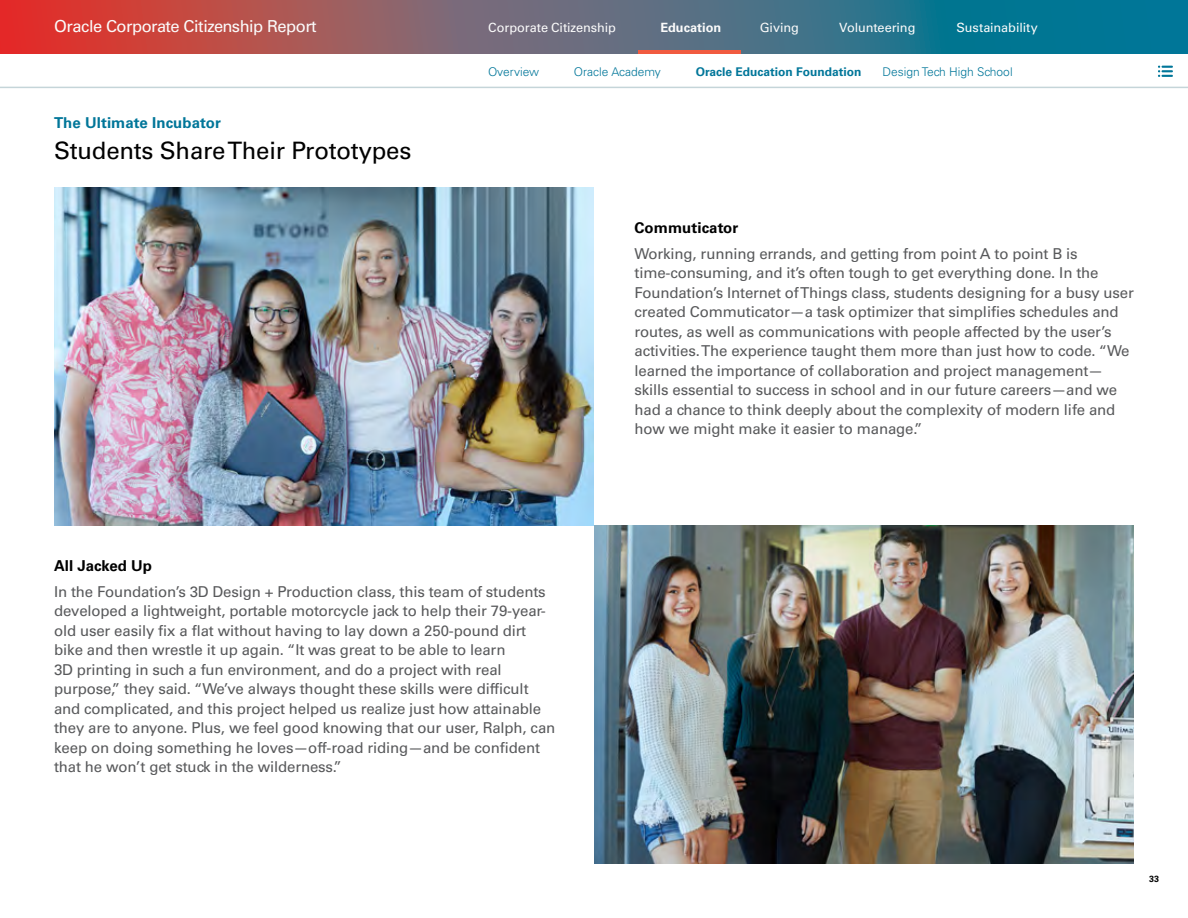
<style>
.page{position:relative;width:1188px;height:918px;background:#fff}
.page>*{position:absolute;margin:0;border:0;box-sizing:border-box;transform-origin:0 0}
.t1{font:24px "Univers LT Std";letter-spacing:-.01em;color:#000}
.t2{font:16.5px "Univers LT Std";letter-spacing:-.025em;color:#fbfbfb}
.t3{font:15px/19.5px "Univers LT Std";letter-spacing:-.01em;color:#58595b}
.t4{font:700 15px "Univers LT Std";letter-spacing:.005em;color:#000}
.t5{font:700 15px "Univers LT Std";letter-spacing:.005em;color:#007699}
.t6{font:12.75px "Univers LT Std";letter-spacing:-.005em;color:#fbfbfb}
.t7{font:700 12.75px "Univers LT Std";color:#fbfbfb}
.t8{font:300 12px "Univers LT Std";color:#007699}
.t9{font:700 12px "Univers LT Std";color:#007699}
.t10{font:700 9px "Univers LT Std";color:#000}
</style>
<div class="page">
<img style="left:54px;top:188px;width:540px;height:338px">
<img style="left:594px;top:526px;width:540px;height:338px">
<svg style="left:1158px;top:66px;width:15px;height:11px"></svg>
<hr style="left:0;top:87px;width:1188px;height:1px;background:#c5d5d9">
<svg style="left:0;top:0;width:1188px;height:54px;background:#686371"></svg>
<hr style="left:638px;top:51px;width:103px;height:3px;background:#f15b40">
<p class="t2" style="left:54px;top:16px;width:264px">Oracle Corporate Citizenship Report</p>
<p class="t6" style="left:488px;top:20px;width:129px">Corporate Citizenship</p>
<p class="t7" style="left:660px;top:20px;width:62px">Education</p>
<p class="t6" style="left:760px;top:20px;width:41px">Giving</p>
<p class="t6" style="left:839px;top:20px;width:78px">Volunteering</p>
<p class="t6" style="left:956px;top:20px;width:83px">Sustainability</p>
<p class="t5" style="left:54px;top:114px;width:168px">The Ultimate Incubator</p>
<h1 class="t1" style="left:54px;top:137px;width:359px">Students Share Their Prototypes</h1>
<p class="t8" style="left:488px;top:64px;width:53px">Overview</p>
<p class="t8" style="left:574px;top:64px;width:89px">Oracle Academy</p>
<p class="t9" style="left:696px;top:64px;width:167px">Oracle Education Foundation</p>
<p class="t8" style="left:883px;top:64px;width:132px">Design Tech High School</p>
<p class="t4" style="left:634px;top:218px;width:105px">Commuticator</p>
<p class="t3" style="left:634px;top:244px;width:501px">Working, running errands, and getting from point A to point B is time-consuming, and it’s often tough to get everything done. In the Foundation’s Internet of Things class, students designing for a busy user created Commuticator—a task optimizer that simplifes schedules and routes, as well as communications with people affected by the user’s activities. The experience taught them more than just how to code. “We learned the importance of collaboration and project management— skills essential to success in school and in our future careers—and we had a chance to think deeply about the complexity of modern life and how we might make it easier to manage.”</p>
<p class="t4" style="left:54px;top:557px;width:100px">All Jacked Up</p>
<p class="t3" style="left:54px;top:582px;width:503px">In the Foundation’s 3D Design + Production class, this team of students developed a lightweight, portable motorcycle jack to help their 79-year&shy;old user easily fx a fat without having to lay down a 250-pound dirt bike and then wrestle it up again. “It was great to be able to learn<br>3D printing in such a fun environment, and do a project with real purpose,” they said. “We’ve always thought these skills were diffcult and complicated, and this project helped us realize just how attainable they are to anyone. Plus, we feel good knowing that our user, Ralph, can keep on doing something he loves—off-road riding—and be confdent that he won’t get stuck in the wilderness.”</p>
<p class="t10" style="left:1149px;top:874px;width:12px">33</p>
</div>
